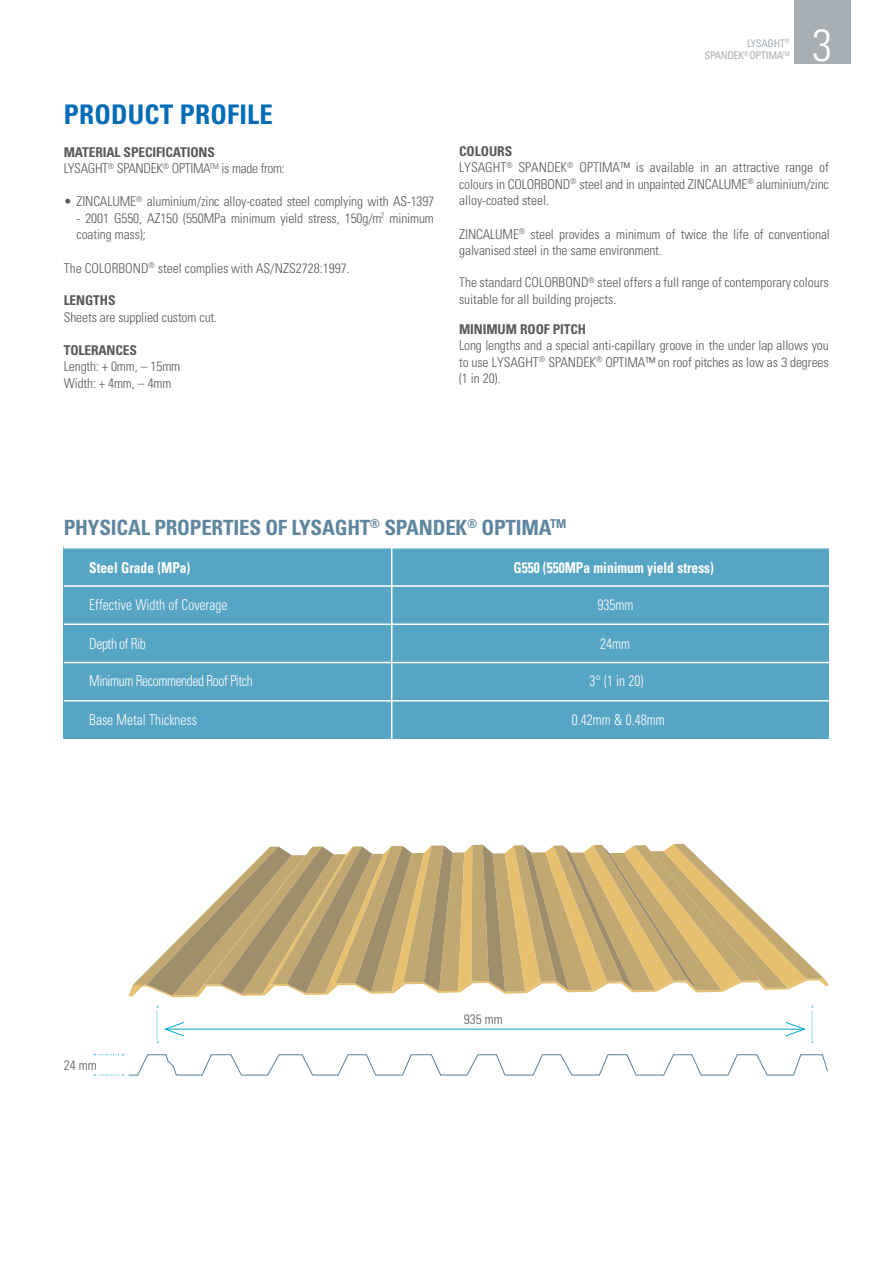
<style>
.page{position:relative;width:893px;height:1263px;background:#fff}
.page>*{position:absolute;margin:0;border:0;box-sizing:border-box;transform-origin:0 0}
.t1{font:300 condensed 45px "Univers";color:#fff}
.t2{font:700 condensed 27px "Univers";letter-spacing:.01em;color:#036cb6}
.t3{font:700 condensed 21px "Univers";letter-spacing:-.01em;color:#60869f}
.t4{font:300 condensed 15px "Univers";color:#fff;scale:.9 1}
.t5{font:700 condensed 15px "Univers";color:#fff;scale:.9 1}
.t6{font:300 condensed 15px "Univers";letter-spacing:-.03em;color:#fff;scale:.9 1}
.t7{font:300 condensed 13.5px/16.5px "Univers";letter-spacing:-.01em;color:#58595b}
.t8{font:700 condensed 13.5px "Univers";letter-spacing:-.01em;color:#58595b}
.t9{font:condensed 10.5px/12.6px "Univers";letter-spacing:-.04em;color:#a7afb5;text-align:right}
.s1{font-weight:700}
</style>
<div class="page">
<div style="left:64px;top:548px;width:765px;height:191px;background:#57a5c4"></div>
<hr style="left:64px;top:585px;width:766px;height:2px;background:#fff">
<hr style="left:64px;top:623px;width:766px;height:2px;background:#fff">
<hr style="left:64px;top:662px;width:766px;height:1px;background:#fff">
<hr style="left:64px;top:700px;width:766px;height:1px;background:#fff">
<hr style="left:391px;top:546px;width:1px;height:197px;background:#fff">
<svg style="left:129px;top:844px;width:700px;height:153px"></svg>
<hr style="left:165px;top:1029px;width:639px;height:1px;background:#00a8cb">
<svg style="left:156px;top:1006px;width:29px;height:37px"></svg>
<svg style="left:785px;top:1006px;width:28px;height:37px"></svg>
<svg style="left:94px;top:1054px;width:734px;height:22px"></svg>
<div style="left:794px;top:0;width:57px;height:64px;background:#a7afb5"></div>
<h2 class="t2" style="left:64px;top:98px;width:211px">PRODUCT PROFILE</h2>
<p class="t7" style="left:64px;top:144px;width:223px"><span class="s1">MATERIAL SPECIFICATIONS<br></span>LYSAGHT<sup>®</sup> SPANDEK<sup>®</sup> OPTIMA<sup>TM</sup> is made from:</p>
<p class="t7" style="left:64px;top:193px;width:372px">• ZINCALUME<sup>®</sup> aluminium/zinc alloy-coated steel complying with AS-1397</p>
<p class="t7" style="left:77px;top:210px;width:359px">- 2001 G550, AZ150 (550MPa minimum yield stress, 150g/m<sup>2</sup> minimum coating mass);</p>
<p class="t7" style="left:64px;top:260px;width:287px">The COLORBOND<sup>®</sup> steel complies with AS/NZS2728:1997.</p>
<p class="t8" style="left:64px;top:292px;width:53px">LENGTHS</p>
<p class="t7" style="left:64px;top:309px;width:155px">Sheets are supplied custom cut.</p>
<p class="t8" style="left:64px;top:342px;width:75px">TOLERANCES</p>
<p class="t7" style="left:64px;top:358px;width:118px">Length: + 0mm, – 15mm<br>Width: + 4mm, – 4mm</p>
<p class="t9" style="left:705px;top:36px;width:87px">LYSAGHT<sup>®<br></sup>SPANDEK<sup>®</sup> OPTIMA<sup>TM</sup></p>
<h1 class="t1" style="left:812px;top:18px;width:21px">3</h1>
<p class="t7" style="left:459px;top:143px;width:371px"><span class="s1">COLOURS<br></span>LYSAGHT<sup>®</sup> SPANDEK<sup>®</sup> OPTIMA™ is available in an attractive range of colours in COLORBOND<sup>®</sup> steel and in unpainted ZINCALUME<sup>®</sup> aluminium/zinc alloy-coated steel.</p>
<p class="t7" style="left:459px;top:226px;width:372px">ZINCALUME<sup>®</sup> steel provides a minimum of twice the life of conventional galvanised steel in the same environment.</p>
<p class="t7" style="left:459px;top:274px;width:371px">The standard COLORBOND<sup>®</sup> steel offers a full range of contemporary colours suitable for all building projects.</p>
<p class="t8" style="left:459px;top:321px;width:129px">MINIMUM ROOF PITCH</p>
<p class="t7" style="left:459px;top:338px;width:371px;text-align:justify">Long lengths and a special anti-capillary groove in the under lap allows you to use LYSAGHT<sup>®</sup> SPANDEK<sup>®</sup> OPTIMA™ on roof pitches as low as 3 degrees (1 in 20).</p>
<h3 class="t3" style="left:64px;top:514px;width:504px">PHYSICAL PROPERTIES OF LYSAGHT<sup>®</sup> SPANDEK<sup>®</sup> OPTIMA<sup>TM</sup></h3>
<p class="t5" style="left:89px;top:558px;width:114px">Steel Grade (MPa)</p>
<p class="t4" style="left:89px;top:595px;width:155px">Effective Width of Coverage</p>
<p class="t6" style="left:89px;top:634px;width:64px">Depth of Rib</p>
<p class="t6" style="left:89px;top:672px;width:183px">Minimum Recommended Roof Pitch</p>
<p class="t4" style="left:89px;top:710px;width:121px">Base Metal Thickness</p>
<p class="t5" style="left:513px;top:558px;width:224px">G550 (550MPa minimum yield stress)</p>
<p class="t4" style="left:598px;top:595px;width:41px">935mm</p>
<p class="t4" style="left:600px;top:634px;width:35px">24mm</p>
<p class="t4" style="left:589px;top:672px;width:62px">3° (1 in 20)</p>
<p class="t4" style="left:572px;top:710px;width:105px">0.42mm &amp; 0.48mm</p>
<p class="t7" style="left:64px;top:1057px;width:34px">24 mm</p>
<p class="t7" style="left:464px;top:1010px;width:40px">935 mm</p>
</div>
